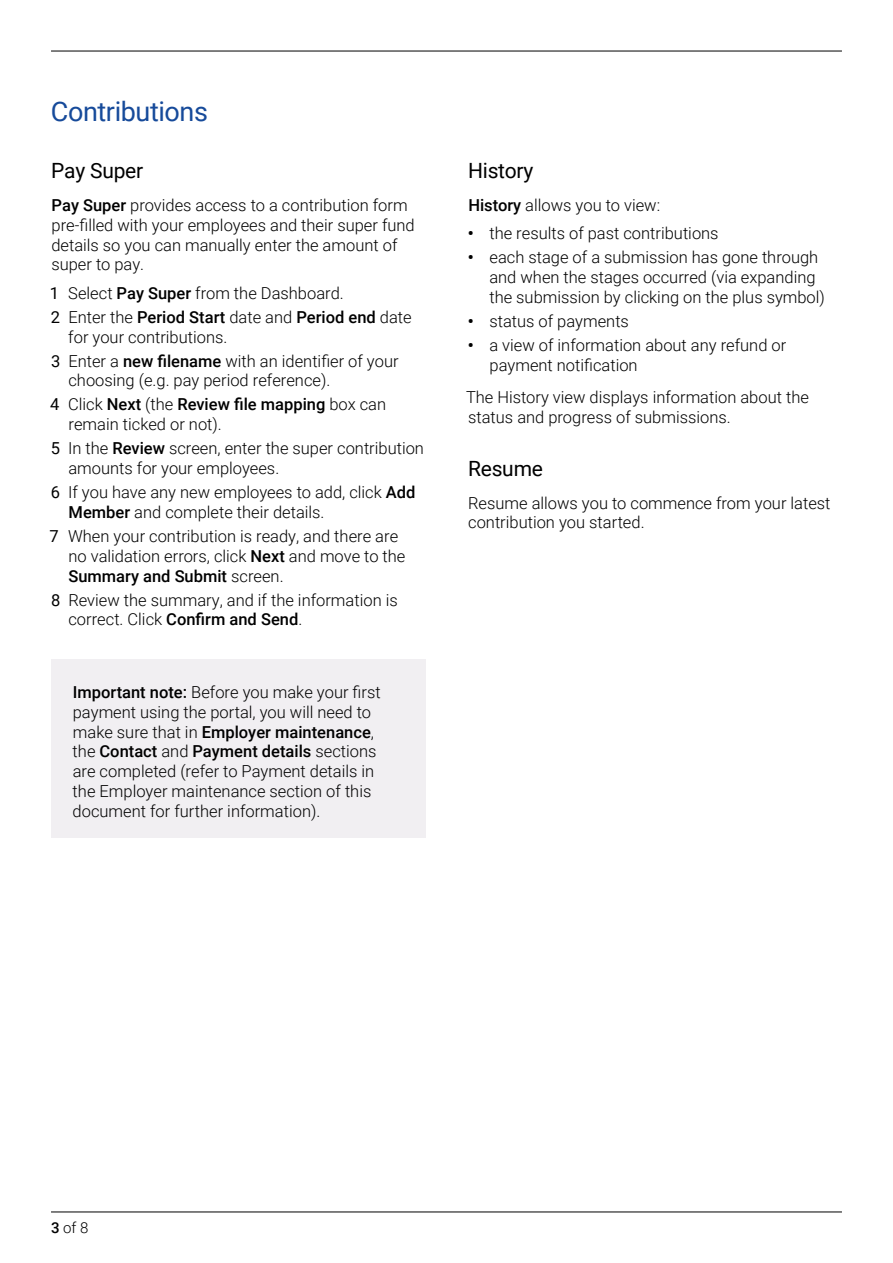
<style>
.page{position:relative;width:893px;height:1263px;background:#fff}
.page>*{position:absolute;margin:0;border:0;box-sizing:border-box;transform-origin:0 0}
.CFS_02_Subhead_1{font:27px "Roboto";letter-spacing:-.015em;color:#164a9a}
.CFS_02_Subhead_2{font:21px "Roboto";letter-spacing:-.01em;color:#000}
.CFS_01_Body{font:300 16.5px/19.8px "Roboto";color:#000}
.CFS_01_List_Num_1{font:300 16.5px/19.8px "Roboto";color:#000}
.CFS_01_List_Bullet_1{font:300 16.5px/19.8px "Roboto";color:#000}
.t1{font:300 15px "Roboto";color:#000}
.s1{font-weight:500}
.s2{font-weight:400}
.s3{font-weight:700}
</style>
<div class="page">
<hr style="left:51px;top:51px;width:791px;height:1px;background:#000">
<hr style="left:51px;top:1212px;width:791px;height:1px;background:#000">
<div style="left:51px;top:659px;width:374px;height:179px;background:#f1eff2"></div>
<h2 class="CFS_02_Subhead_1" style="left:51px;top:93px;width:159px">Contributions</h2>
<h3 class="CFS_02_Subhead_2" style="left:51px;top:156px;width:94px">Pay Super</h3>
<p class="CFS_01_Body" style="left:51px;top:195px;width:365px"><span class="s1">Pay Super</span> provides access to a contribution form pre-filled with your employees and their super fund details so you can manually enter the amount of super to pay.</p>
<p class="CFS_01_List_Num_1" style="left:50px;top:282px;width:296px"><span class="s2">1</span> Select <span class="s1">Pay Super</span> from the Dashboard.</p>
<p class="CFS_01_List_Num_1" style="left:68px;top:306px;width:345px;text-indent:-17px"><span class="s2">2</span> Enter the <span class="s1">Period Start</span> date and <span class="s1">Period end</span> date for your contributions.</p>
<p class="CFS_01_List_Num_1" style="left:68px;top:350px;width:332px;text-indent:-17px"><span class="s2">3</span> Enter a <span class="s1">new filename</span> with an identifier of your choosing (e.g. pay period reference).</p>
<p class="CFS_01_List_Num_1" style="left:69px;top:394px;width:319px;text-indent:-18px"><span class="s2">4</span> Click <span class="s1">Next</span> (the <span class="s1">Review file mapping</span> box can remain ticked or not).</p>
<p class="CFS_01_List_Num_1" style="left:68px;top:438px;width:357px;text-indent:-17px"><span class="s2">5</span> In the <span class="s1">Review</span> screen, enter the super contribution amounts for your employees.</p>
<p class="CFS_01_List_Num_1" style="left:69px;top:482px;width:348px;text-indent:-18px"><span class="s2">6</span> If you have any new employees to add, click <span class="s1">Add<br>Member</span> and complete their details.</p>
<p class="CFS_01_List_Num_1" style="left:68px;top:526px;width:339px;text-indent:-19px"><span class="s2">7</span> When your contribution is ready, and there are no validation errors, click <span class="s1">Next</span> and move to the<br><span class="s1">Summary and Submit</span> screen.</p>
<p class="CFS_01_List_Num_1" style="left:68px;top:589px;width:331px;text-indent:-17px"><span class="s2">8</span> Review the summary, and if the information is correct. Click <span class="s1">Confirm and Send</span>.</p>
<p class="CFS_01_Body" style="left:73px;top:682px;width:310px"><span class="s1">Important note:</span> Before you make your first payment using the portal, you will need to make sure that in <span class="s1">Employer maintenance</span>, the <span class="s1">Contact</span> and <span class="s1">Payment details</span> sections are completed (refer to Payment details in the Employer maintenance section of this document for further information).</p>
<h3 class="CFS_02_Subhead_2" style="left:468px;top:156px;width:67px">History</h3>
<p class="CFS_01_Body" style="left:468px;top:195px;width:193px"><span class="s1">History</span> allows you to view:</p>
<p class="CFS_01_List_Bullet_1" style="left:468px;top:223px;width:252px"><span class="s3">•</span> the results of past contributions</p>
<p class="CFS_01_List_Bullet_1" style="left:489px;top:247px;width:337px;text-indent:-22px"><span class="s3">•</span> each stage of a submission has gone through and when the stages occurred (via expanding the submission by clicking on the plus symbol)</p>
<p class="CFS_01_List_Bullet_1" style="left:468px;top:311px;width:163px"><span class="s3">•</span> status of payments</p>
<p class="CFS_01_List_Bullet_1" style="left:490px;top:335px;width:298px;text-indent:-22px"><span class="s3">•</span> a view of information about any refund or payment notification</p>
<p class="CFS_01_Body" style="left:466px;top:387px;width:344px">The History view displays information about the status and progress of submissions.</p>
<h3 class="CFS_02_Subhead_2" style="left:468px;top:454px;width:76px">Resume</h3>
<p class="CFS_01_Body" style="left:468px;top:492px;width:364px">Resume allows you to commence from your latest contribution you started.</p>
<p class="t1" style="left:51px;top:1217px;width:39px"><span class="s1">3</span> of 8</p>
</div>
